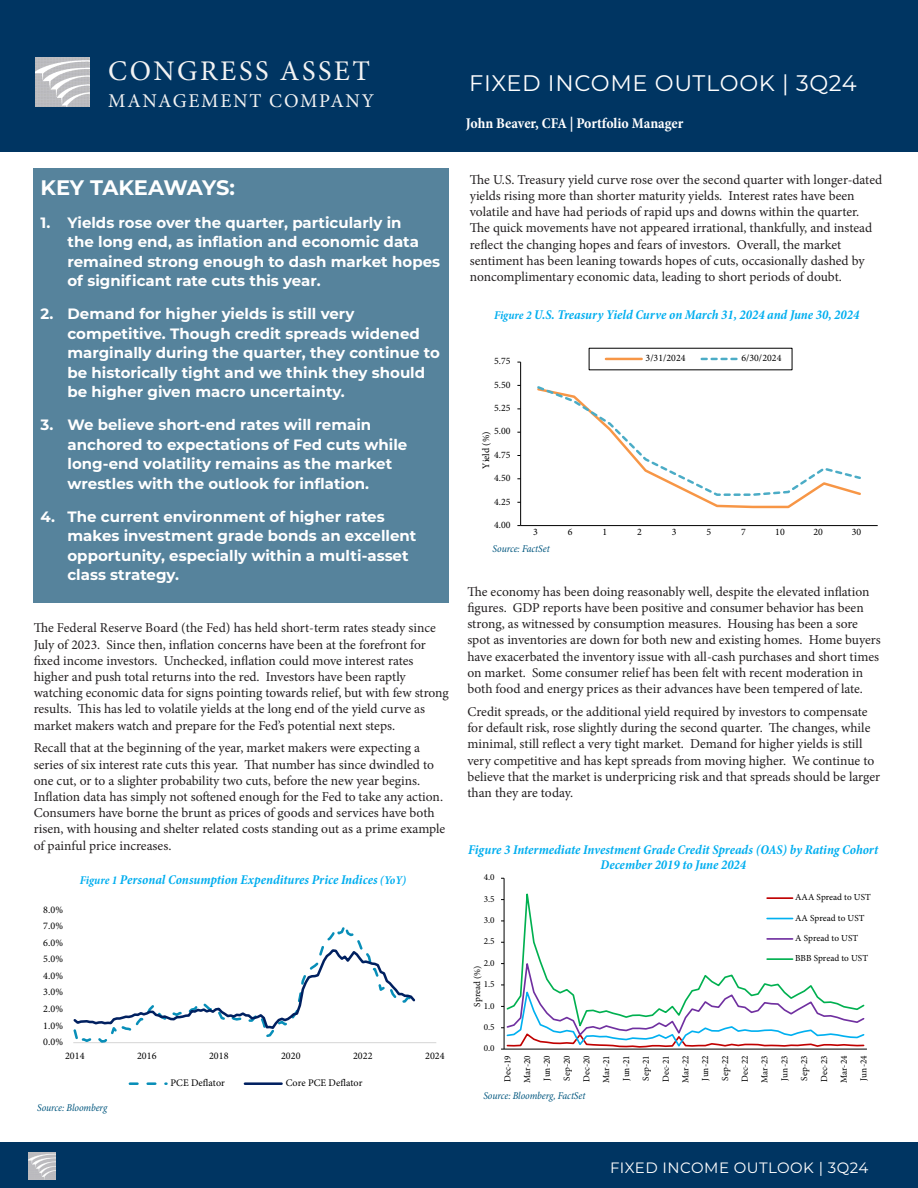
<style>
.page{position:relative;width:918px;height:1188px;background:#fff}
.page>*{position:absolute;margin:0;border:0;box-sizing:border-box;transform-origin:0 0}
.t1{font:28.5px "Minion Pro";letter-spacing:.09em;color:#f3f3f3}
.t2{font:22.5px "Montserrat";letter-spacing:.03em;color:#fff}
.t3{font:700 21px "Montserrat";letter-spacing:-.01em;color:#fff}
.t4{font:19.5px "Minion Pro";letter-spacing:.09em;color:#f3f3f3}
.t5{font:700 15px/19.5px "Montserrat";color:#fff}
.t6{font:700 condensed 15px "Minion Pro";letter-spacing:-.005em;color:#fff}
.t7{font:15px "Montserrat";letter-spacing:.03em;color:#fff}
.t8{font:13.5px/16.2px "Minion Pro";letter-spacing:-.005em;color:#231f20}
.t9{font:italic 700 condensed 13.5px/15px "Minion Pro";letter-spacing:-.005em;color:#00aeef;text-align:center}
.t10{font:italic condensed 10.5px "Minion Pro";letter-spacing:-.01em;color:#00567e}
.t11{font:10.05px "Minion Pro";letter-spacing:.005em;color:#000}
.t12{font:9.9px "Minion Pro";letter-spacing:.005em;color:#000}
.t13{font:9.3px/19.8px "Minion Pro";letter-spacing:.005em;color:#000;text-align:justify}
.s1{font-size:12px}
</style>
<div class="page">
<div style="left:0;top:0;width:918px;height:151px;background:#003562"></div>
<img style="left:36px;top:57px;width:54px;height:50px">
<div style="left:0;top:1142px;width:918px;height:46px;background:#003562"></div>
<img style="left:28px;top:1152px;width:27px;height:27px">
<div style="left:34px;top:168px;width:415px;height:435px;background:#56839c"></div>
<hr style="left:73px;top:1042px;width:363px;height:1px;background:#d9d9d9">
<svg style="left:73px;top:927px;width:343px;height:116px"></svg>
<svg style="left:130px;top:1082px;width:36px;height:3px"></svg>
<hr style="left:245px;top:1082px;width:37px;height:3px;background:#002060">
<hr style="left:520px;top:362px;width:1px;height:164px;background:#000">
<hr style="left:521px;top:525px;width:357px;height:1px;background:#000">
<svg style="left:537px;top:386px;width:324px;height:123px"></svg>
<hr style="left:606px;top:358px;width:36px;height:2px;background:#f79646">
<svg style="left:702px;top:358px;width:35px;height:2px"></svg>
<hr style="left:504px;top:878px;width:1px;height:171px;background:#000">
<hr style="left:504px;top:1049px;width:363px;height:1px;background:#000">
<svg style="left:501px;top:954px;width:365px;height:96px"></svg>
<svg style="left:505px;top:893px;width:361px;height:138px"></svg>
<hr style="left:767px;top:897px;width:26px;height:2px;background:#c00000">
<svg style="left:767px;top:918px;width:26px;height:1px"></svg>
<hr style="left:767px;top:938px;width:26px;height:2px;background:#7030a0">
<hr style="left:767px;top:958px;width:26px;height:2px;background:#00b050">
<h1 class="t1" style="left:108px;top:52px;width:263px">CONGRESS ASSET</h1>
<h3 class="t4" style="left:108px;top:88px;width:267px">MANAGEMENT COMPANY</h3>
<h3 class="t3" style="left:40px;top:172px;width:196px">KEY TAKEAWAYS:</h3>
<p class="t5" style="left:68px;top:212px;width:374px;text-indent:-27px">1. Yields rose over the quarter, particularly in<br>the long end, as inflation and economic data remained strong enough to dash market hopes of significant rate cuts this year.</p>
<p class="t5" style="left:68px;top:303px;width:374px;text-indent:-27px">2. Demand for higher yields is still very competitive. Though credit spreads widened marginally during the quarter, they continue to be historically tight and we think they should be higher given macro uncertainty.</p>
<p class="t5" style="left:68px;top:414px;width:341px;text-indent:-27px">3. We believe short-end rates will remain anchored to expectations of Fed cuts while long-end volatility remains as the market wrestles with the outlook for inflation.</p>
<p class="t5" style="left:68px;top:506px;width:350px;text-indent:-27px">4. The current environment of higher rates makes investment grade bonds an excellent opportunity, especially within a multi-asset class strategy.</p>
<p class="t8" style="left:34px;top:620px;width:417px">The Federal Reserve Board (the Fed) has held short-term rates steady since July of 2023. Since then, inflation concerns have been at the forefront for fixed income investors. Unchecked, inflation could move interest rates higher and push total returns into the red. Investors have been raptly watching economic data for signs pointing towards relief, but with few strong results. This has led to volatile yields at the long end of the yield curve as market makers watch and prepare for the Fed’s potential next steps.</p>
<p class="t8" style="left:34px;top:740px;width:413px">Recall that at the beginning of the year, market makers were expecting a series of six interest rate cuts this year. That number has since dwindled to one cut, or to a slighter probability two cuts, before the new year begins.<br>Inflation data has simply not softened enough for the Fed to take any action.<br>Consumers have borne the brunt as prices of goods and services have both risen, with housing and shelter related costs standing out as a prime example of painful price increases.</p>
<p class="t11" style="left:43px;top:903px;width:21px">8.0%</p>
<p class="t11" style="left:43px;top:919px;width:21px">7.0%</p>
<p class="t11" style="left:43px;top:936px;width:21px">6.0%</p>
<p class="t11" style="left:43px;top:952px;width:21px">5.0%</p>
<p class="t11" style="left:43px;top:969px;width:21px">4.0%</p>
<p class="t11" style="left:43px;top:985px;width:21px">3.0%</p>
<p class="t11" style="left:43px;top:1002px;width:21px">2.0%</p>
<p class="t11" style="left:43px;top:1019px;width:21px">1.0%</p>
<p class="t11" style="left:43px;top:1035px;width:21px">0.0%</p>
<p class="t9" style="left:80px;top:872px;width:328px"><span class="s1">Figure 1</span> Personal Consumption Expenditures Price Indices <span class="s1">(YoY)</span></p>
<p class="t11" style="left:65px;top:1050px;width:21px">2014</p>
<p class="t11" style="left:137px;top:1050px;width:21px">2016</p>
<p class="t11" style="left:209px;top:1050px;width:21px">2018</p>
<p class="t11" style="left:281px;top:1050px;width:21px">2020</p>
<p class="t11" style="left:353px;top:1050px;width:21px">2022</p>
<p class="t11" style="left:425px;top:1050px;width:21px">2024</p>
<p class="t11" style="left:171px;top:1076px;width:56px">PCE Deflator</p>
<p class="t11" style="left:286px;top:1076px;width:78px">Core PCE Deflator</p>
<p class="t10" style="left:37px;top:1101px;width:72px">Source: Bloomberg</p>
<h2 class="t2" style="left:469px;top:68px;width:389px">FIXED INCOME OUTLOOK | 3Q24</h2>
<p class="t6" style="left:466px;top:113px;width:219px">John Beaver, CFA | Portfolio Manager</p>
<p class="t8" style="left:470px;top:171px;width:414px">The U.S. Treasury yield curve rose over the second quarter with longer-dated yields rising more than shorter maturity yields. Interest rates have been volatile and have had periods of rapid ups and downs within the quarter.<br>The quick movements have not appeared irrational, thankfully, and instead reflect the changing hopes and fears of investors. Overall, the market sentiment has been leaning towards hopes of cuts, occasionally dashed by noncomplimentary economic data, leading to short periods of doubt.</p>
<p class="t9" style="left:494px;top:307px;width:367px"><span class="s1">Figure 2</span> U.S. Treasury Yield Curve on March 31, 2024 and June 30, 2024</p>
<p class="t12" style="left:494px;top:355px;width:18px">5.75</p>
<p class="t12" style="left:494px;top:378px;width:18px">5.50</p>
<p class="t12" style="left:494px;top:401px;width:18px">5.25</p>
<p class="t12" style="left:494px;top:425px;width:18px">5.00</p>
<p class="t12" style="left:479px;top:469px;width:39px;rotate:-90deg">Yield (%)</p>
<p class="t12" style="left:494px;top:448px;width:18px">4.75</p>
<p class="t12" style="left:494px;top:471px;width:18px">4.50</p>
<p class="t12" style="left:494px;top:495px;width:18px">4.25</p>
<p class="t12" style="left:646px;top:352px;width:41px">3/31/2024</p>
<p class="t12" style="left:741px;top:352px;width:41px">6/30/2024</p>
<p class="t12" style="left:494px;top:518px;width:18px">4.00</p>
<p class="t12" style="left:533px;top:526px;width:6px">3</p>
<p class="t12" style="left:568px;top:526px;width:6px">6</p>
<p class="t12" style="left:603px;top:526px;width:6px">1</p>
<p class="t12" style="left:637px;top:526px;width:6px">2</p>
<p class="t12" style="left:672px;top:526px;width:6px">3</p>
<p class="t12" style="left:707px;top:526px;width:6px">5</p>
<p class="t12" style="left:741px;top:526px;width:6px">7</p>
<p class="t12" style="left:775px;top:526px;width:11px">10</p>
<p class="t12" style="left:814px;top:526px;width:11px">20</p>
<p class="t12" style="left:852px;top:526px;width:11px">30</p>
<p class="t10" style="left:493px;top:542px;width:59px">Source: FactSet</p>
<p class="t8" style="left:467px;top:584px;width:415px">The economy has been doing reasonably well, despite the elevated inflation figures. GDP reports have been positive and consumer behavior has been strong, as witnessed by consumption measures. Housing has been a sore spot as inventories are down for both new and existing homes. Home buyers have exacerbated the inventory issue with all-cash purchases and short times on market. Some consumer relief has been felt with recent moderation in both food and energy prices as their advances have been tempered of late.</p>
<p class="t8" style="left:467px;top:704px;width:414px">Credit spreads, or the additional yield required by investors to compensate for default risk, rose slightly during the second quarter. The changes, while minimal, still reflect a very tight market. Demand for higher yields is still very competitive and has kept spreads from moving higher. We continue to believe that the market is underpricing risk and that spreads should be larger than they are today.</p>
<p class="t9" style="left:468px;top:842px;width:412px">Figure 3 Intermediate Investment Grade Credit Spreads (OAS) by Rating Cohort<br>December 2019 to June 2024</p>
<p class="t13" style="left:484px;top:868px;width:12px">4.0</p>
<p class="t13" style="left:484px;top:889px;width:12px">3.5</p>
<p class="t13" style="left:484px;top:910px;width:12px">3.0</p>
<p class="t13" style="left:484px;top:932px;width:12px">2.5</p>
<p class="t13" style="left:484px;top:953px;width:12px">2.0</p>
<p class="t13" style="left:467px;top:1007px;width:43px;rotate:-90deg">Spread (%)</p>
<p class="t13" style="left:484px;top:974px;width:12px">1.5</p>
<p class="t13" style="left:484px;top:996px;width:12px">1.0</p>
<p class="t13" style="left:484px;top:1017px;width:12px">0.5</p>
<p class="t13" style="left:484px;top:1038px;width:12px">0.0</p>
<p class="t13" style="left:795px;top:887px;width:77px;line-height:20.4px;text-align:left">AAA Spread to UST<br>AA Spread to UST<br>A Spread to UST<br>BBB Spread to UST</p>
<p class="t13" style="left:498px;top:1083px;width:30px;rotate:-90deg">Dec-19<br>Mar-20<br>Jun-20<br>Sep-20<br>Dec-20<br>Mar-21<br>Jun-21<br>Sep-21<br>Dec-21<br>Mar-22<br>Jun-22<br>Sep-22<br>Dec-22<br>Mar-23<br>Jun-23<br>Sep-23<br>Dec-23<br>Mar-24<br>Jun-24</p>
<p class="t10" style="left:483px;top:1089px;width:104px">Source: Bloomberg, FactSet</p>
<p class="t7" style="left:610px;top:1157px;width:260px">FIXED INCOME OUTLOOK | 3Q24</p>
</div>
